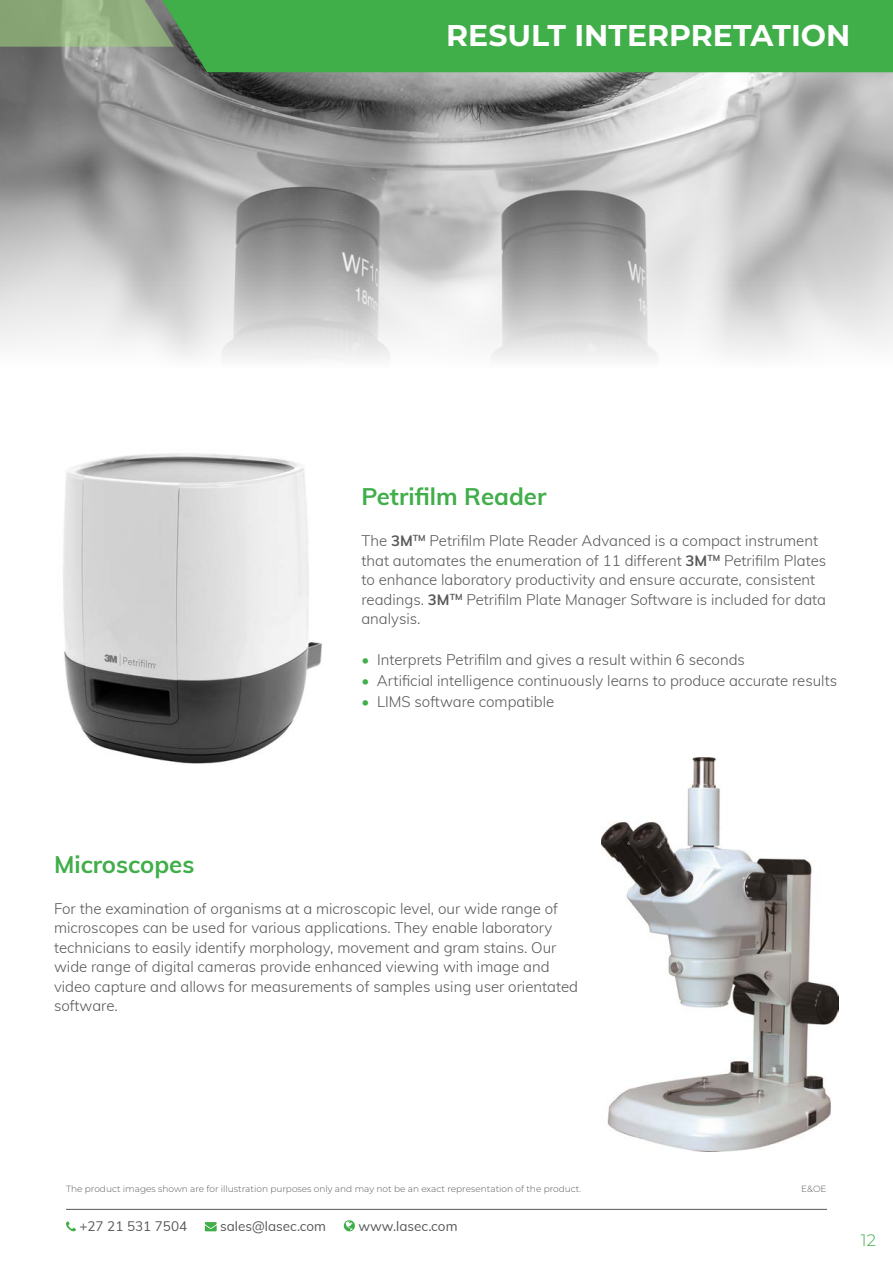
<style>
.page{position:relative;width:893px;height:1263px;background:#fff}
.page>*{position:absolute;margin:0;border:0;box-sizing:border-box;transform-origin:0 0}
.t1{font:700 30px "Montserrat";color:#fff}
.t2{font:700 24px "Muli";color:#40ae49}
.t3{font:300 16.5px "Montserrat";color:#40ae49}
.t4{font:300 15px/19.5px "Muli";color:#57585a}
.t5{font:13.5px "Muli";color:#57585a}
.t6{font:300 9px "Montserrat";color:#57585a}
.s1{font-weight:700}
.s2{color:#40ae49}
</style>
<div class="page">
<img style="left:0;top:47px;width:893px;height:313px">
<img style="left:63px;top:453px;width:259px;height:311px">
<div style="left:162px;top:0;width:731px;height:72px;background:#40ae49"></div>
<svg style="left:0;top:0;width:174px;height:47px;background:#8faa7d"></svg>
<img style="left:601px;top:757px;width:237px;height:394px">
<hr style="left:66px;top:1209px;width:761px;height:1px;background:#57585a">
<svg style="left:66px;top:1221px;width:10px;height:10px"></svg>
<svg style="left:205px;top:1222px;width:12px;height:9px"></svg>
<svg style="left:344px;top:1220px;width:11px;height:11px"></svg>
<p class="t1" style="left:446px;top:14px;width:406px">RESULT INTERPRETATION</p>
<p class="t2" style="left:361px;top:479px;width:186px">Petrifilm Reader</p>
<p class="t4" style="left:361px;top:530px;width:466px">The <span class="s1">3M</span><sup>TM</sup> Petrifilm Plate Reader Advanced is a compact instrument that automates the enumeration of 11 different <span class="s1">3M</span><sup>TM</sup> Petrifilm Plates to enhance laboratory productivity and ensure accurate, consistent readings. <span class="s1">3M</span><sup>TM</sup> Petrifilm Plate Manager Software is included for data analysis.</p>
<p class="t4" style="left:361px;top:649px;width:385px"><span class="s2">•</span> Interprets Petrifilm and gives a result within 6 seconds</p>
<p class="t4" style="left:361px;top:670px;width:477px"><span class="s2">•</span> Artificial intelligence continuously learns to produce accurate results</p>
<p class="t4" style="left:361px;top:691px;width:194px"><span class="s2">•</span> LIMS software compatible</p>
<p class="t2" style="left:54px;top:847px;width:142px">Microscopes</p>
<p class="t4" style="left:54px;top:898px;width:526px">For the examination of organisms at a microscopic level, our wide range of microscopes can be used for various applications. They enable laboratory technicians to easily identify morphology, movement and gram stains. Our wide range of digital cameras provide enhanced viewing with image and video capture and allows for measurements of samples using user orientated software.</p>
<p class="t6" style="left:66px;top:1183px;width:517px">The product images shown are for illustration purposes only and may not be an exact representation of the product.</p>
<p class="t6" style="left:801px;top:1183px;width:27px">E&amp;OE</p>
<p class="t5" style="left:79px;top:1216px;width:109px">+27 21 531 7504</p>
<p class="t5" style="left:220px;top:1216px;width:107px">sales@lasec.com</p>
<p class="t5" style="left:358px;top:1216px;width:101px">www.lasec.com</p>
<p class="t3" style="left:861px;top:1228px;width:17px">12</p>
</div>
